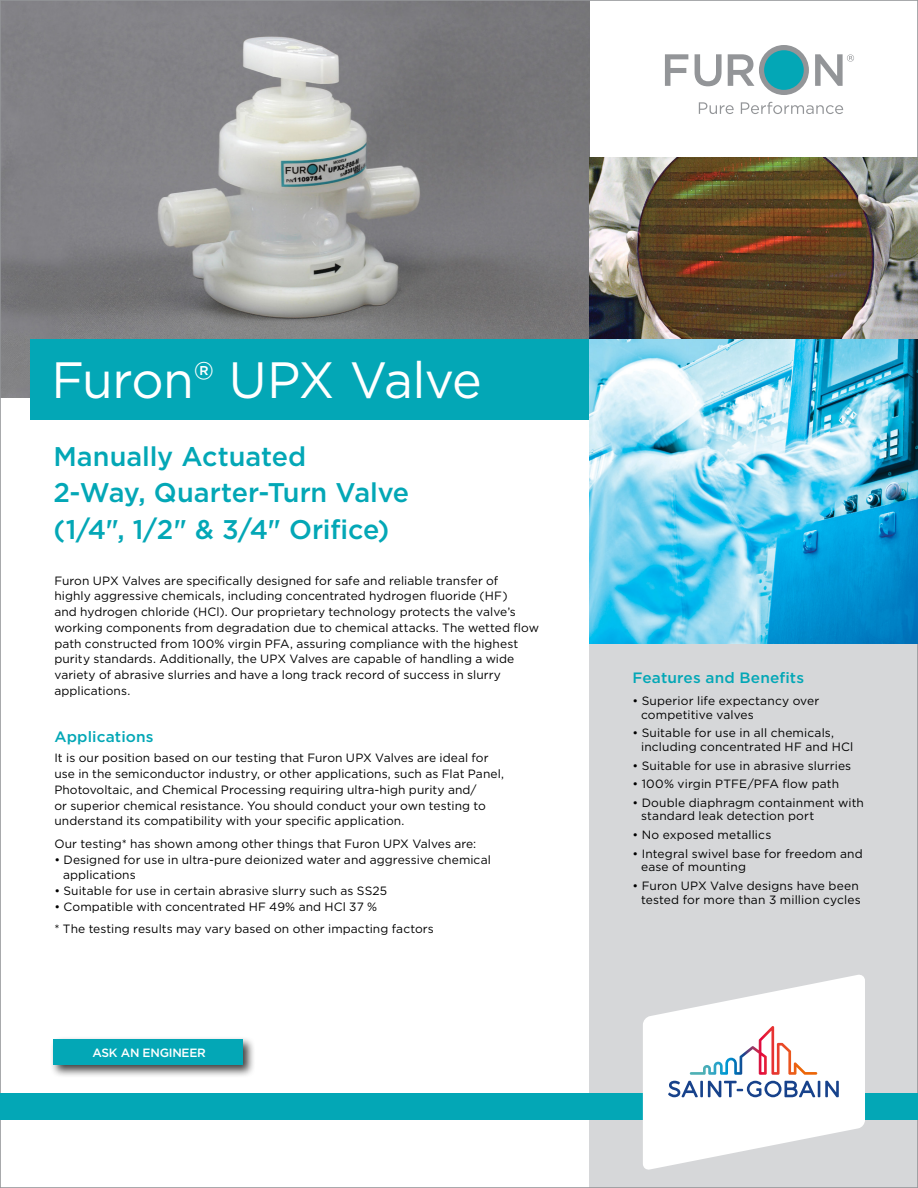
<style>
.page{position:relative;width:918px;height:1188px;background:#fff}
.page>*{position:absolute;margin:0;border:0;box-sizing:border-box;transform-origin:0 0}
.box___Product_name{font:51px "Gotham";letter-spacing:-.025em;color:#fff}
.Heading{font:500 27px "Gotham";letter-spacing:-.005em;color:#03a7b6}
.F_B_heads{font:500 15px "Gotham";letter-spacing:.01em;color:#03a7b6}
.body_-_subhead{font:500 15px "Gotham";letter-spacing:.01em;color:#03a7b6}
.body_-_copy{font:12px/15.8px "Gotham";letter-spacing:.005em;color:#000}
.F_B_Bullets{font:12px/13.8px "Gotham";letter-spacing:.015em;color:#000}
.t1{font:500 12px "Gotham";letter-spacing:-.02em;color:#fff}
</style>
<div class="page">
<div style="left:590px;top:398px;width:328px;height:790px;background:#d6d7d9"></div>
<div style="left:759px;top:45px;width:50px;height:50px;background:#939598;border-radius:50%"></div>
<div style="left:764px;top:50px;width:40px;height:40px;background:#03a7b6;border-radius:50%"></div>
<svg style="left:665px;top:54px;width:23px;height:32px"></svg>
<svg style="left:695px;top:54px;width:27px;height:32px"></svg>
<svg style="left:728px;top:54px;width:26px;height:32px"></svg>
<svg style="left:699px;top:102px;width:35px;height:12px"></svg>
<svg style="left:741px;top:102px;width:102px;height:12px"></svg>
<svg style="left:815px;top:54px;width:39px;height:32px"></svg>
<img style="left:2px;top:2px;width:588px;height:396px">
<div style="left:31px;top:339px;width:573px;height:81px;background:#03a7b6"></div>
<img style="left:590px;top:158px;width:328px;height:181px">
<svg style="left:590px;top:339px;width:328px;height:305px"></svg>
<div style="left:50px;top:1036px;width:206px;height:42px;background:#000;opacity:.75"></div>
<div style="left:53px;top:1040px;width:190px;height:25px;background:#03a7b6"></div>
<div style="left:0;top:1094px;width:918px;height:26px;background:#03a7b6"></div>
<svg style="left:643px;top:975px;width:222px;height:195px"></svg>
<p class="box___Product_name" style="left:51px;top:347px;width:432px">Furon® UPX Valve</p>
<p class="Heading" style="left:53px;top:439px;width:254px">Manually Actuated</p>
<p class="Heading" style="left:53px;top:475px;width:357px">2-Way, Quarter-Turn Valve</p>
<p class="Heading" style="left:53px;top:512px;width:338px">(1/4", 1/2" &amp; 3/4" Orifice)</p>
<p class="body_-_copy" style="left:54px;top:572px;width:486px">Furon UPX Valves are specifically designed for safe and reliable transfer of<br>highly aggressive chemicals, including concentrated hydrogen fluoride (HF)<br>and hydrogen chloride (HCl). Our proprietary technology protects the valve’s working components from degradation due to chemical attacks. The wetted flow path constructed from 100% virgin PFA, assuring compliance with the highest purity standards. Additionally, the UPX Valves are capable of handling a wide variety of abrasive slurries and have a long track record of success in slurry applications.</p>
<p class="body_-_subhead" style="left:54px;top:726px;width:101px">Applications</p>
<p class="body_-_copy" style="left:54px;top:750px;width:451px">It is our position based on our testing that Furon UPX Valves are ideal for use in the semiconductor industry, or other applications, such as Flat Panel, Photovoltaic, and Chemical Processing requiring ultra-high purity and/<br>or superior chemical resistance. You should conduct your own testing to understand its compatibility with your specific application.</p>
<p class="body_-_copy" style="left:54px;top:836px;width:423px">Our testing* has shown among other things that Furon UPX Valves are:</p>
<p class="body_-_copy" style="left:63px;top:851px;width:429px;text-indent:-9px">• Designed for use in ultra-pure deionized water and aggressive chemical applications</p>
<p class="body_-_copy" style="left:54px;top:883px;width:334px">• Suitable for use in certain abrasive slurry such as SS25</p>
<p class="body_-_copy" style="left:54px;top:899px;width:324px">• Compatible with concentrated HF 49% and HCl 37 %</p>
<p class="body_-_copy" style="left:54px;top:921px;width:381px">* The testing results may vary based on other impacting factors</p>
<p class="t1" style="left:92px;top:1045px;width:115px">ASK AN ENGINEER</p>
<p class="F_B_heads" style="left:632px;top:668px;width:173px">Features and Benefits</p>
<p class="F_B_Bullets" style="left:641px;top:693px;width:180px;text-indent:-9px">• Superior life expectancy over competitive valves</p>
<p class="F_B_Bullets" style="left:641px;top:726px;width:214px;text-indent:-9px">• Suitable for use in all chemicals, including concentrated HF and HCl</p>
<p class="F_B_Bullets" style="left:632px;top:758px;width:220px">• Suitable for use in abrasive slurries</p>
<p class="F_B_Bullets" style="left:632px;top:777px;width:208px">• 100% virgin PTFE/PFA flow path</p>
<p class="F_B_Bullets" style="left:641px;top:795px;width:224px;text-indent:-9px">• Double diaphragm containment with standard leak detection port</p>
<p class="F_B_Bullets" style="left:632px;top:828px;width:140px">• No exposed metallics</p>
<p class="F_B_Bullets" style="left:641px;top:846px;width:223px;text-indent:-9px">• Integral swivel base for freedom and ease of mounting</p>
<p class="F_B_Bullets" style="left:632px;top:879px;width:230px;text-align:right">• Furon UPX Valve designs have been tested for more than 3 million cycles</p>
</div>
